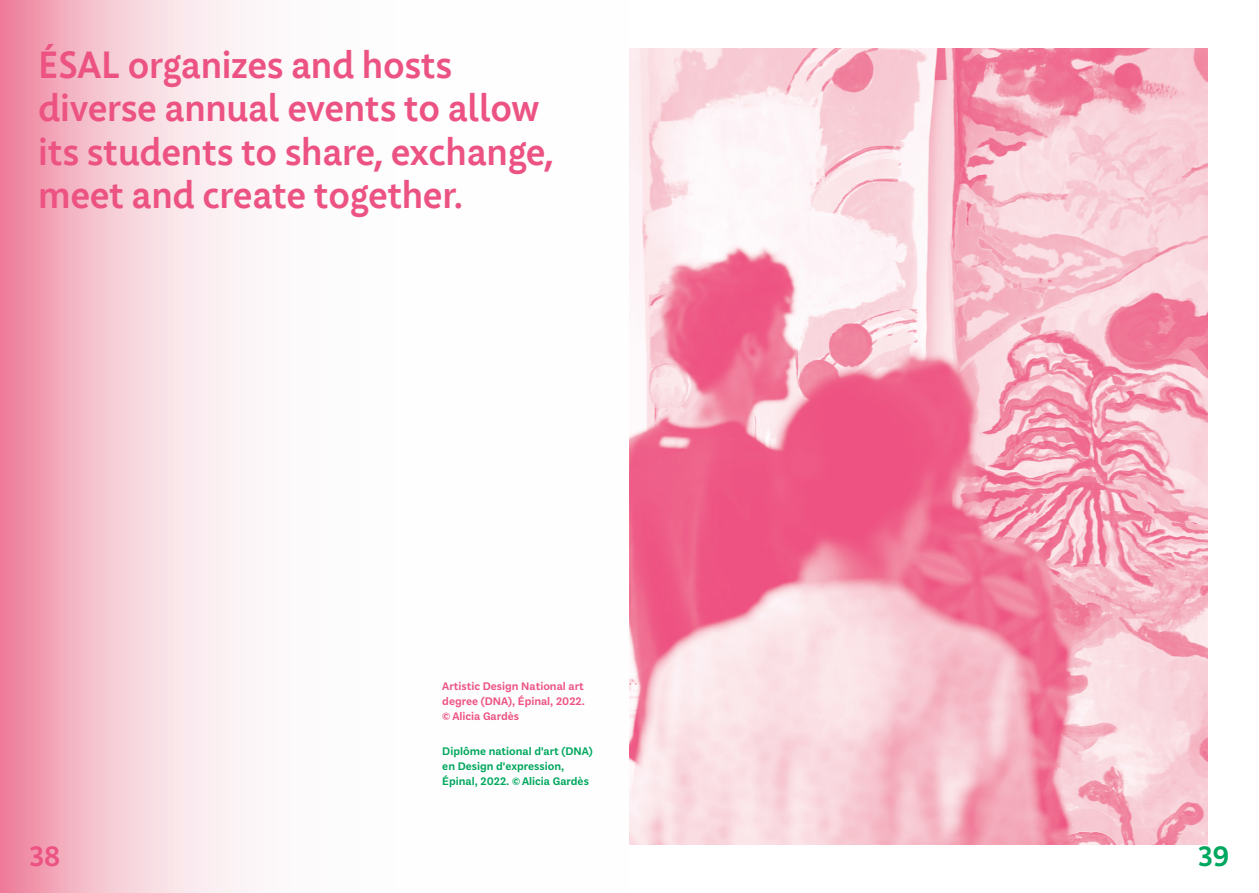
<style>
.page{position:relative;width:1259px;height:893px;background:#fff}
.page>*{position:absolute;margin:0;border:0;box-sizing:border-box;transform-origin:0 0}
.t1{font:37.5px/43.5px "Messine Sens";letter-spacing:-.01em;color:#ec5383}
.t2{font:27.6px "Messine Sens";color:#ec5383}
.t3{font:27.6px "Messine Sens";color:#00a75e}
.t4{font:500 11.7px/14.7px "Plan Grotesque Std";color:#00a75e}
.t5{font:500 11.7px/14.7px "Plan Grotesque Std";color:#ec5383;text-align:justify}
</style>
<div class="page">
<svg style="left:0;top:0;width:246px;height:893px;background:#f5c6d2"></svg>
<img style="left:629px;top:49px;width:578px;height:795px">
<p class="t1" style="left:38px;top:42px;width:517px">ÉSAL organizes and hosts diverse annual events to allow its students to share, exchange, meet and create together.</p>
<p class="t5" style="left:442px;top:679px;width:144px">Artistic Design National art degree (DNA), Épinal, 2022. © Alicia Gardès</p>
<p class="t4" style="left:442px;top:744px;width:152px">Diplôme national d'art (DNA) en Design d'expression,<br>Épinal, 2022. © Alicia Gardès</p>
<p class="t2" style="left:30px;top:839px;width:32px">38</p>
<p class="t3" style="left:1198px;top:839px;width:32px">39</p>
</div>
